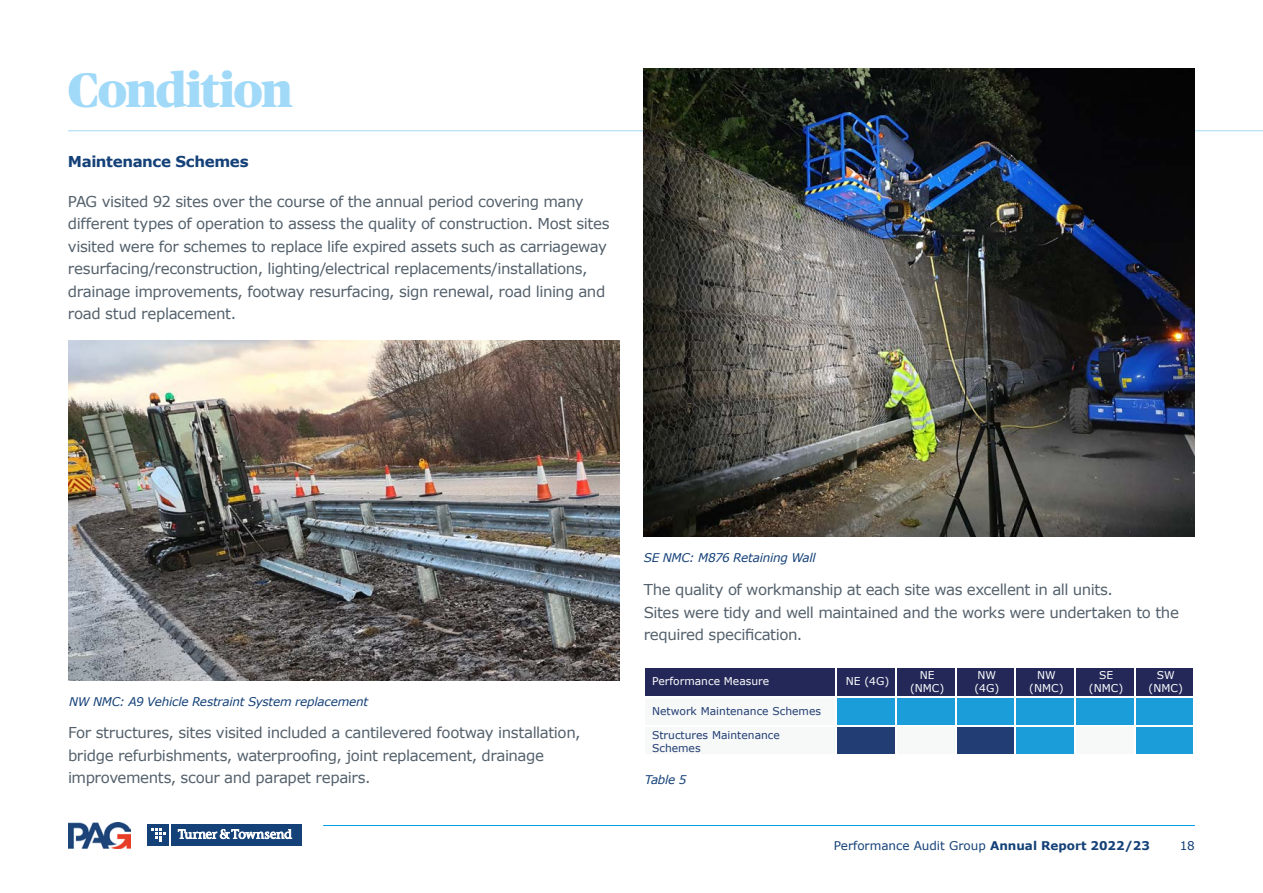
<style>
.page{position:relative;width:1263px;height:893px;background:#fff}
.page>*{position:absolute;margin:0;border:0;box-sizing:border-box;transform-origin:0 0}
.t1{font:900 48.3px "Publico Headline";letter-spacing:-.025em;color:#a1daf8}
.t2{font:15px/22.5px "Verdana";letter-spacing:-.025em;color:#54616c}
.t3{font:700 15px "Verdana";letter-spacing:-.025em;color:#144178}
.t4{font:italic 12px "Verdana";letter-spacing:-.02em;color:#144178}
.t5{font:12px "Verdana";color:#144178}
.t6{font:10.8px/13px "Verdana";color:#fff;text-align:center}
.t7{font:10.8px/13px "Verdana";color:#213d73}
.s1{font-weight:700}
</style>
<div class="page">
<hr style="left:323px;top:825px;width:872px;height:1px;background:#009fe3">
<div style="left:147px;top:824px;width:22px;height:22px;background:#144178"></div>
<svg style="left:152px;top:829px;width:13px;height:13px"></svg>
<div style="left:171px;top:824px;width:131px;height:22px;background:#144178"></div>
<svg style="left:178px;top:829px;width:114px;height:10px"></svg>
<img style="left:68px;top:822px;width:62px;height:27px">
<hr style="left:68px;top:130px;width:1195px;height:1px;background:#a1daf8">
<img style="left:68px;top:341px;width:551px;height:340px">
<div style="left:645px;top:666px;width:192px;height:30px;background:#232858"></div>
<div style="left:837px;top:666px;width:60px;height:30px;background:#232858"></div>
<div style="left:897px;top:666px;width:59px;height:30px;background:linear-gradient(to bottom,#232858,#232858)"></div>
<div style="left:904px;top:668px;width:46px;height:14px;background:#232858"></div>
<div style="left:904px;top:682px;width:46px;height:13px;background:#232858"></div>
<svg style="left:957px;top:668px;width:57px;height:28px"></svg>
<div style="left:963px;top:668px;width:47px;height:14px;background:#232858"></div>
<div style="left:963px;top:682px;width:47px;height:13px;background:#232858"></div>
<div style="left:1016px;top:666px;width:59px;height:30px;background:linear-gradient(to bottom,#232858,#232858)"></div>
<div style="left:1023px;top:668px;width:46px;height:14px;background:#232858"></div>
<div style="left:1023px;top:682px;width:46px;height:13px;background:#232858"></div>
<div style="left:1075px;top:666px;width:60px;height:30px;background:linear-gradient(to bottom,#232858,#232858)"></div>
<div style="left:1083px;top:668px;width:46px;height:14px;background:#232858"></div>
<div style="left:1083px;top:682px;width:46px;height:13px;background:#232858"></div>
<svg style="left:1136px;top:668px;width:57px;height:28px"></svg>
<div style="left:1142px;top:668px;width:47px;height:14px;background:#232858"></div>
<div style="left:1142px;top:682px;width:47px;height:13px;background:#232858"></div>
<hr style="left:645px;top:666px;width:191px;height:1px;background:#fff">
<hr style="left:837px;top:666px;width:58px;height:1px;background:#fff">
<hr style="left:897px;top:666px;width:58px;height:1px;background:#fff">
<hr style="left:1016px;top:666px;width:58px;height:1px;background:#fff">
<hr style="left:1075px;top:666px;width:59px;height:1px;background:#fff">
<hr style="left:895px;top:667px;width:2px;height:29px;background:#fff">
<div style="left:645px;top:696px;width:192px;height:30px;background:#f7f8f8"></div>
<div style="left:837px;top:696px;width:60px;height:30px;background:#1a9dd9"></div>
<div style="left:897px;top:696px;width:59px;height:30px;background:#1a9dd9"></div>
<div style="left:956px;top:696px;width:60px;height:30px;background:#1a9dd9"></div>
<div style="left:1016px;top:696px;width:59px;height:30px;background:#1a9dd9"></div>
<div style="left:1075px;top:696px;width:60px;height:30px;background:#1a9dd9"></div>
<div style="left:1135px;top:696px;width:60px;height:30px;background:#1a9dd9"></div>
<hr style="left:645px;top:696px;width:191px;height:1px;background:#fff">
<hr style="left:837px;top:696px;width:58px;height:1px;background:#fff">
<hr style="left:897px;top:696px;width:58px;height:1px;background:#fff">
<hr style="left:956px;top:696px;width:59px;height:1px;background:#fff">
<hr style="left:1016px;top:696px;width:58px;height:1px;background:#fff">
<hr style="left:1075px;top:696px;width:59px;height:1px;background:#fff">
<hr style="left:1135px;top:696px;width:59px;height:1px;background:#fff">
<hr style="left:895px;top:697px;width:2px;height:29px;background:#fff">
<div style="left:645px;top:726px;width:192px;height:29px;background:#f7f8f8"></div>
<div style="left:837px;top:726px;width:60px;height:29px;background:#213d73"></div>
<div style="left:897px;top:726px;width:59px;height:29px;background:#f7f8f8"></div>
<div style="left:956px;top:726px;width:60px;height:29px;background:#213d73"></div>
<div style="left:1016px;top:726px;width:59px;height:29px;background:#1a9dd9"></div>
<div style="left:1075px;top:726px;width:60px;height:29px;background:#f7f8f8"></div>
<div style="left:1135px;top:726px;width:60px;height:29px;background:#1a9dd9"></div>
<hr style="left:645px;top:726px;width:191px;height:1px;background:#fff">
<hr style="left:837px;top:726px;width:58px;height:1px;background:#fff">
<hr style="left:897px;top:726px;width:58px;height:1px;background:#fff">
<hr style="left:956px;top:726px;width:59px;height:1px;background:#fff">
<hr style="left:1016px;top:726px;width:58px;height:1px;background:#fff">
<hr style="left:1075px;top:726px;width:59px;height:1px;background:#fff">
<hr style="left:1135px;top:726px;width:59px;height:1px;background:#fff">
<hr style="left:645px;top:754px;width:191px;height:1px;background:#fff">
<svg style="left:836px;top:666px;width:1px;height:30px"></svg>
<hr style="left:837px;top:754px;width:58px;height:1px;background:#fff">
<hr style="left:895px;top:727px;width:2px;height:27px;background:#fff">
<hr style="left:897px;top:754px;width:58px;height:1px;background:#fff">
<svg style="left:955px;top:666px;width:1px;height:60px"></svg>
<hr style="left:956px;top:754px;width:59px;height:1px;background:#fff">
<svg style="left:1015px;top:696px;width:1px;height:59px"></svg>
<hr style="left:1016px;top:754px;width:58px;height:1px;background:#fff">
<svg style="left:1074px;top:666px;width:1px;height:89px"></svg>
<hr style="left:1075px;top:754px;width:59px;height:1px;background:#fff">
<svg style="left:1134px;top:666px;width:1px;height:60px"></svg>
<hr style="left:1135px;top:754px;width:59px;height:1px;background:#fff">
<svg style="left:1194px;top:696px;width:1px;height:59px"></svg>
<img style="left:644px;top:68px;width:550px;height:469px">
<h1 class="t1" style="left:68px;top:55px;width:226px">Condition</h1>
<p class="t3" style="left:68px;top:152px;width:182px">Maintenance Schemes</p>
<p class="t2" style="left:68px;top:190px;width:543px">PAG visited 92 sites over the course of the annual period covering many different types of operation to assess the quality of construction. Most sites visited were for schemes to replace life expired assets such as carriageway resurfacing/reconstruction, lighting/electrical replacements/installations, drainage improvements, footway resurfacing, sign renewal, road lining and road stud replacement.</p>
<p class="t4" style="left:69px;top:694px;width:300px">NW NMC: A9 Vehicle Restraint System replacement</p>
<p class="t2" style="left:68px;top:722px;width:514px">For structures, sites visited included a cantilevered footway installation, bridge refurbishments, waterproofing, joint replacement, drainage improvements, scour and parapet repairs.</p>
<p class="t4" style="left:644px;top:550px;width:174px">SE NMC: M876 Retaining Wall</p>
<p class="t2" style="left:644px;top:578px;width:537px">The quality of workmanship at each site was excellent in all units.<br>Sites were tidy and well maintained and the works were undertaken to the required specification.</p>
<p class="t6" style="left:652px;top:675px;width:119px">Performance Measure</p>
<p class="t6" style="left:846px;top:675px;width:45px">NE (4G)</p>
<p class="t6" style="left:910px;top:669px;width:36px">NE (NMC)</p>
<p class="t6" style="left:974px;top:669px;width:26px;text-align:left">NW (4G)</p>
<p class="t6" style="left:1029px;top:669px;width:36px">NW (NMC)</p>
<p class="t6" style="left:1089px;top:669px;width:36px">SE (NMC)</p>
<p class="t6" style="left:1148px;top:669px;width:36px">SW (NMC)</p>
<p class="t7" style="left:652px;top:704px;width:170px">Network Maintenance Schemes</p>
<p class="t7" style="left:652px;top:728px;width:129px">Structures Maintenance<br>Schemes</p>
<p class="t4" style="left:645px;top:771px;width:43px">Table 5</p>
<p class="t5" style="left:834px;top:837px;width:318px">Performance Audit Group <span class="s1">Annual Report 2022/23</span></p>
<p class="t5" style="left:1180px;top:837px;width:17px">18</p>
</div>
